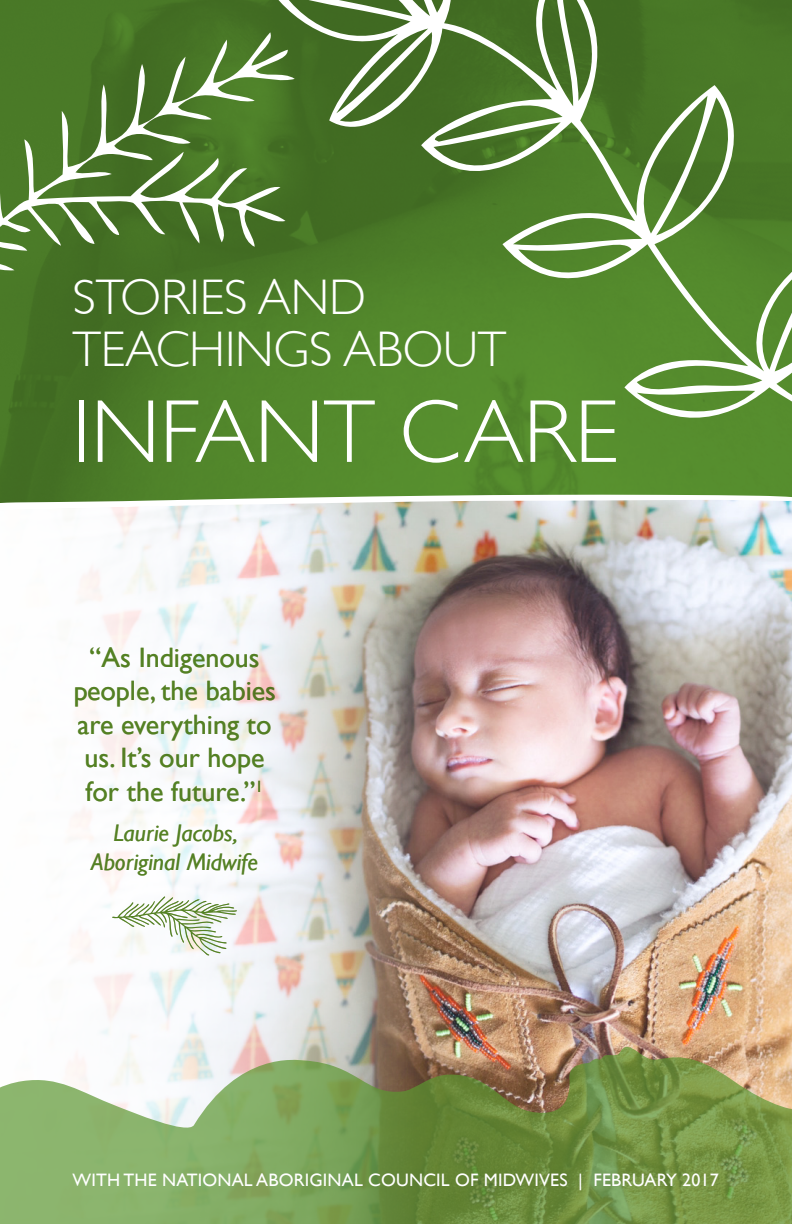
<style>
.page{position:relative;width:792px;height:1224px;background:#fff}
.page>*{position:absolute;margin:0;border:0;box-sizing:border-box;transform-origin:0 0}
.Paragraph_Style_1{font:300 90px "Gill Sans";letter-spacing:-.005em;color:#fff}
.Paragraph_Style_1-2{font:300 50px "Gill Sans";letter-spacing:-.005em;color:#fff}
.t1{font:28px/33.6px "Gill Sans";color:#5c9731;text-align:center}
.t2{font:italic 24px/28.8px "Gill Sans";color:#5c9731;text-align:center}
.Paragraph_Style_2{font:18px "Gill Sans";letter-spacing:.01em;color:#fff}
</style>
<div class="page">
<img style="left:0;top:0;width:792px;height:495px">
<img style="left:81px;top:508px;width:711px;height:537px">
<div style="left:50px;top:624px;width:248px;height:353px;background:#fff;opacity:.9"></div>
<svg style="left:273px;top:0;width:519px;height:436px;background:#5e8a3e"></svg>
<svg style="left:0;top:29px;width:295px;height:312px;background:#588139"></svg>
<svg style="left:0;top:1045px;width:792px;height:179px;background:#8ba365"></svg>
<svg style="left:0;top:495px;width:792px;height:13px"></svg>
<svg style="left:112px;top:896px;width:125px;height:60px"></svg>
<p class="Paragraph_Style_1-2" style="left:72px;top:269px;width:295px">STORIES AND</p>
<p class="Paragraph_Style_1-2" style="left:72px;top:321px;width:436px">TEACHINGS ABOUT</p>
<p class="Paragraph_Style_1" style="left:72px;top:380px;width:548px">INFANT CARE</p>
<p class="t1" style="left:73px;top:640px;width:204px">“As Indigenous people, the babies are everything to us. It’s our hope for the future.”<sup>1</sup></p>
<p class="t2" style="left:91px;top:819px;width:168px">Laurie Jacobs,<br>Aboriginal Midwife</p>
<p class="Paragraph_Style_2" style="left:72px;top:1169px;width:648px">WITH THE NATIONAL ABORIGINAL COUNCIL OF MIDWIVES | FEBRUARY 2017</p>
</div>
